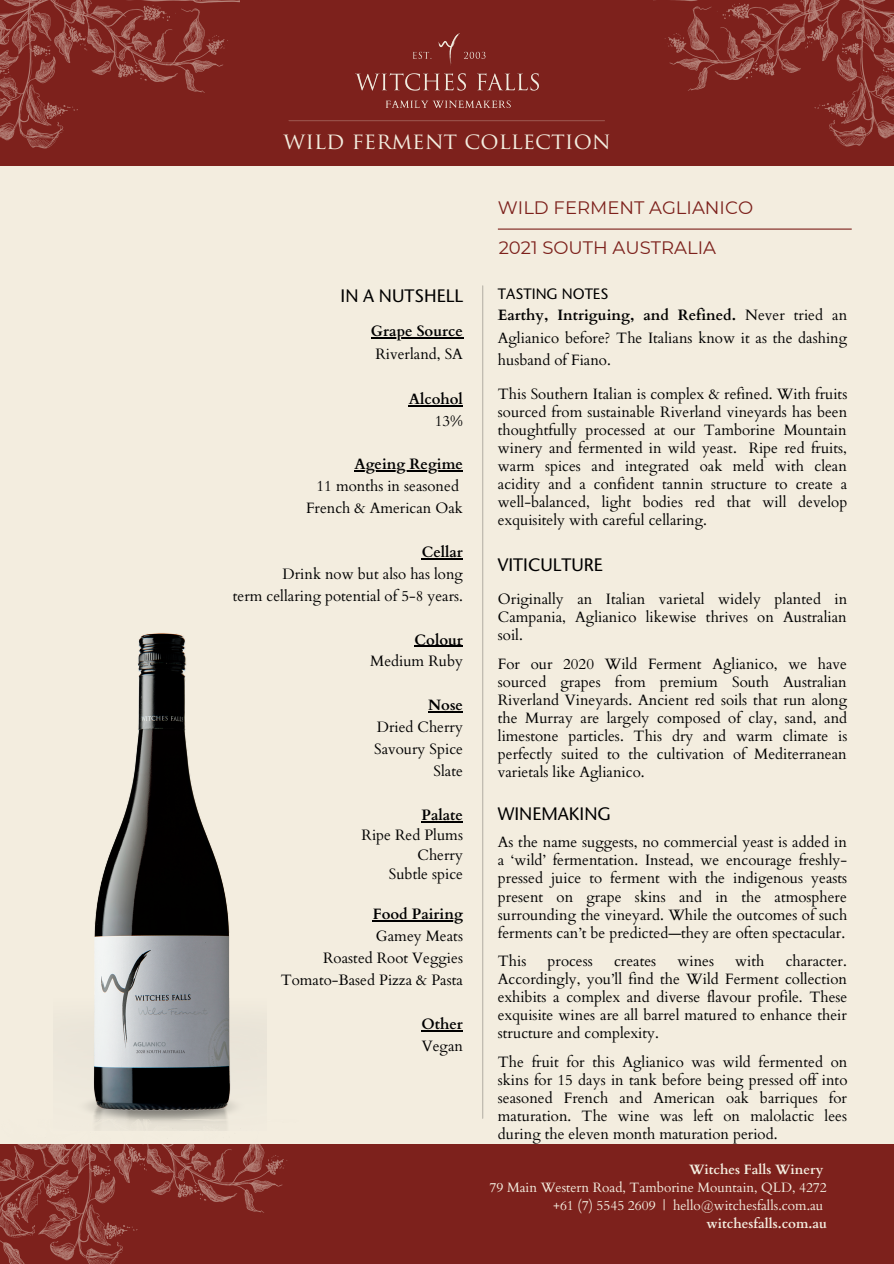
<style>
.page{position:relative;width:894px;height:1264px;background:#fff}
.page>*{position:absolute;margin:0;border:0;box-sizing:border-box;transform-origin:0 0}
.t1{font:22.5px "Trajan Pro";color:#f3eddf}
.t2{font:18px "Montserrat";color:#7d211c}
.t3{font:500 18px "Stone Sans ITC";color:#000}
.t4{font:15px/18px "Cardo";color:#000;text-align:justify}
.t5{font:700 15px "Cardo";color:#000}
.t6{font:500 15px "Stone Sans ITC";color:#000}
.t7{font:13.5px/18px "Cardo";color:#f3eddf;text-align:right}
.t8{font:700 13.5px "Cardo";color:#f3eddf}
.s1{font-weight:700}
</style>
<div class="page">
<div style="left:0;top:0;width:893px;height:1263px;background:#f3eddf"></div>
<hr style="left:482px;top:286px;width:1px;height:832px;background:#000">
<hr style="left:371px;top:337px;width:92px;height:1px;background:#000">
<hr style="left:408px;top:405px;width:55px;height:1px;background:#000">
<hr style="left:354px;top:470px;width:109px;height:2px;background:#000">
<hr style="left:421px;top:558px;width:42px;height:1px;background:#000">
<hr style="left:414px;top:646px;width:49px;height:1px;background:#000">
<hr style="left:428px;top:711px;width:35px;height:1px;background:#000">
<hr style="left:421px;top:821px;width:42px;height:1px;background:#000">
<hr style="left:372px;top:920px;width:91px;height:1px;background:#000">
<hr style="left:421px;top:1030px;width:42px;height:1px;background:#000">
<img style="left:84px;top:633px;width:154px;height:486px">
<div style="left:0;top:0;width:893px;height:166px;background:#7d211c"></div>
<hr style="left:289px;top:120px;width:315px;height:1px;background:#f3eddf">
<img style="left:0;top:0;width:239px;height:149px">
<img style="left:653px;top:0;width:240px;height:147px">
<img style="left:355px;top:34px;width:183px;height:73px">
<hr style="left:497px;top:228px;width:354px;height:2px;background:#7d211c">
<div style="left:0;top:1144px;width:892px;height:119px;background:#7d211c"></div>
<img style="left:0;top:1119px;width:287px;height:144px">
<h1 class="t1" style="left:283px;top:133px;width:328px">WILD FERMENT COLLECTION</h1>
<p class="t3" style="left:340px;top:284px;width:124px">IN A NUTSHELL</p>
<p class="t5" style="left:371px;top:321px;width:93px">Grape Source</p>
<p class="t4" style="left:375px;top:345px;width:89px">Riverland, SA</p>
<p class="t5" style="left:408px;top:389px;width:56px">Alcohol</p>
<p class="t4" style="left:434px;top:412px;width:30px">13%</p>
<p class="t5" style="left:354px;top:454px;width:110px">Ageing Regime</p>
<p class="t4" style="left:306px;top:475px;width:158px;line-height:21.9px;text-align:center">11 months in seasoned<br>French &amp; American Oak</p>
<p class="t5" style="left:421px;top:542px;width:43px">Cellar</p>
<p class="t4" style="left:233px;top:563px;width:231px;line-height:21.9px;text-align:right">Drink now but also has long<br>term cellaring potential of 5-8 years.</p>
<p class="t5" style="left:414px;top:629px;width:50px">Colour</p>
<p class="t4" style="left:370px;top:652px;width:94px">Medium Ruby</p>
<p class="t5" style="left:428px;top:695px;width:36px">Nose</p>
<p class="t4" style="left:374px;top:716px;width:90px;line-height:21.9px;text-align:right">Dried Cherry<br>Savoury Spice<br>Slate</p>
<p class="t5" style="left:421px;top:805px;width:43px">Palate</p>
<p class="t4" style="left:361px;top:826px;width:103px;line-height:19.4px;text-align:right">Ripe Red Plums<br>Cherry<br>Subtle spice</p>
<p class="t5" style="left:372px;top:904px;width:92px">Food Pairing</p>
<p class="t4" style="left:281px;top:925px;width:184px;line-height:21.9px;text-align:right">Gamey Meats<br>Roasted Root Veggies<br>Tomato-Based Pizza &amp; Pasta</p>
<p class="t5" style="left:421px;top:1013px;width:43px">Other</p>
<p class="t4" style="left:421px;top:1037px;width:43px">Vegan</p>
<p class="t2" style="left:497px;top:196px;width:257px">WILD FERMENT AGLIANICO</p>
<p class="t2" style="left:498px;top:236px;width:219px">2021 SOUTH AUSTRALIA</p>
<p class="t6" style="left:497px;top:285px;width:112px">TASTING NOTES</p>
<p class="t4" style="left:497px;top:304px;width:351px;line-height:22.5px"><span class="s1">Earthy, Intriguing, and Refined.</span> Never tried an Aglianico before? The Italians know it as the dashing husband of Fiano.</p>
<p class="t4" style="left:497px;top:385px;width:351px">This Southern Italian is complex &amp; refined. With fruits sourced from sustainable Riverland vineyards has been thoughtfully processed at our Tamborine Mountain winery and fermented in wild yeast. Ripe red fruits, warm spices and integrated oak meld with clean acidity and a confident tannin structure to create a well-balanced, light bodies red that will develop exquisitely with careful cellaring.</p>
<p class="t3" style="left:497px;top:554px;width:106px">VITICULTURE</p>
<p class="t4" style="left:497px;top:590px;width:351px">Originally an Italian varietal widely planted in Campania, Aglianico likewise thrives on Australian soil.</p>
<p class="t4" style="left:497px;top:655px;width:351px">For our 2020 Wild Ferment Aglianico, we have sourced grapes from premium South Australian Riverland Vineyards. Ancient red soils that run along the Murray are largely composed of clay, sand, and limestone particles. This dry and warm climate is perfectly suited to the cultivation of Mediterranean varietals like Aglianico.</p>
<p class="t3" style="left:497px;top:802px;width:114px">WINEMAKING</p>
<p class="t4" style="left:497px;top:833px;width:351px">As the name suggests, no commercial yeast is added in a ‘wild’ fermentation. Instead, we encourage freshly&shy;pressed juice to ferment with the indigenous yeasts present on grape skins and in the atmosphere surrounding the vineyard. While the outcomes of such ferments can’t be predicted—they are often spectacular.</p>
<p class="t4" style="left:497px;top:952px;width:30px">This</p>
<p class="t4" style="left:547px;top:952px;width:47px">process</p>
<p class="t4" style="left:614px;top:952px;width:44px">creates</p>
<p class="t4" style="left:677px;top:952px;width:38px">wines</p>
<p class="t4" style="left:735px;top:952px;width:31px">with</p>
<p class="t4" style="left:497px;top:952px;width:351px;text-indent:288px">character.<br>Accordingly, you’ll find the Wild Ferment collection exhibits a complex and diverse flavour profile. These exquisite wines are all barrel matured to enhance their structure and complexity.</p>
<p class="t4" style="left:497px;top:1052px;width:351px">The fruit for this Aglianico was wild fermented on skins for 15 days in tank before being pressed off into seasoned French and American oak barriques for maturation. The wine was left on malolactic lees during the eleven month maturation period.</p>
<p class="t8" style="left:688px;top:1160px;width:136px">Witches Falls Winery</p>
<p class="t7" style="left:489px;top:1178px;width:338px">79 Main Western Road, Tamborine Mountain, QLD, 4272 +61 (7) 5545 2609 | hello@witchesfalls.com.au</p>
<p class="t8" style="left:706px;top:1214px;width:122px">witchesfalls.com.au</p>
</div>
